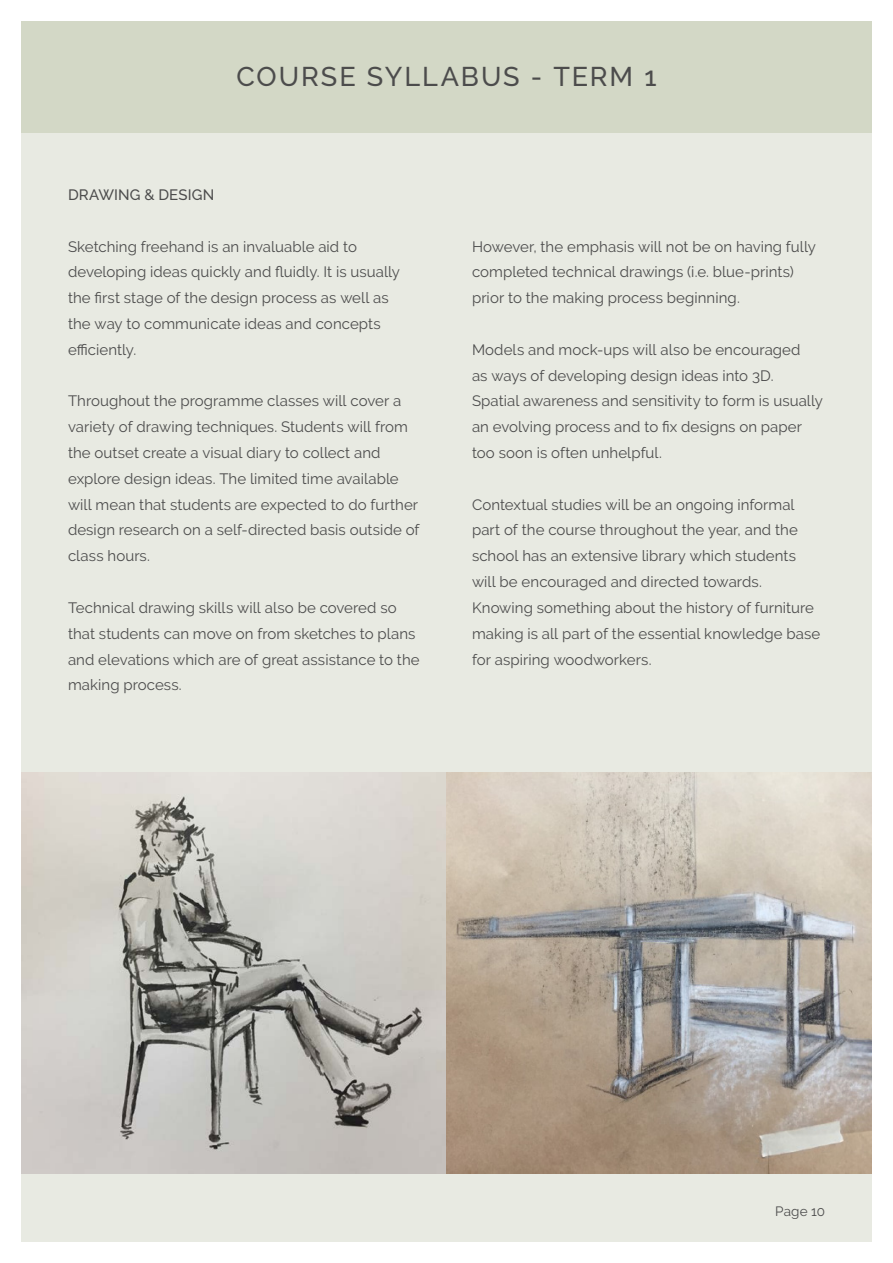
<style>
.page{position:relative;width:893px;height:1263px;background:#fff}
.page>*{position:absolute;margin:0;border:0;box-sizing:border-box;transform-origin:0 0}
.t1{font:500 27px "Raleway";letter-spacing:.07em;color:#4c4c4c}
.t2{font:15px/25.8px "Raleway";letter-spacing:.005em;color:#4c4c4c}
.t3{font:500 15px "Raleway";letter-spacing:.01em;color:#4c4c4c}
.t4{font:13.5px "Raleway";letter-spacing:.005em;color:#4c4c4c}
</style>
<div class="page">
<div style="left:21px;top:21px;width:851px;height:1221px;background:#e8eae2"></div>
<div style="left:21px;top:21px;width:851px;height:112px;background:#d3d8c6"></div>
<img style="left:21px;top:773px;width:425px;height:400px">
<svg style="left:446px;top:773px;width:426px;height:400px;background:#b4aa9e"></svg>
<p class="t1" style="left:236px;top:61px;width:421px">COURSE SYLLABUS - TERM 1</p>
<p class="t3" style="left:68px;top:186px;width:148px">DRAWING &amp; DESIGN</p>
<p class="t2" style="left:68px;top:233px;width:333px">Sketching freehand is an invaluable aid to developing ideas quickly and fluidly. It is usually the first stage of the design process as well as the way to communicate ideas and concepts efficiently.</p>
<p class="t2" style="left:68px;top:388px;width:353px">Throughout the programme classes will cover a variety of drawing techniques. Students will from the outset create a visual diary to collect and explore design ideas. The limited time available will mean that students are expected to do further design research on a self-directed basis outside of class hours.</p>
<p class="t2" style="left:68px;top:595px;width:353px">Technical drawing skills will also be covered so that students can move on from sketches to plans and elevations which are of great assistance to the making process.</p>
<p class="t2" style="left:472px;top:233px;width:345px">However, the emphasis will not be on having fully completed technical drawings (i.e. blue-prints) prior to the making process beginning.</p>
<p class="t2" style="left:472px;top:337px;width:352px">Models and mock-ups will also be encouraged<br>as ways of developing design ideas into 3D.<br>Spatial awareness and sensitivity to form is usually an evolving process and to fix designs on paper too soon is often unhelpful.</p>
<p class="t2" style="left:472px;top:491px;width:350px">Contextual studies will be an ongoing informal part of the course throughout the year, and the school has an extensive library which students will be encouraged and directed towards.<br>Knowing something about the history of furniture making is all part of the essential knowledge base for aspiring woodworkers.</p>
<p class="t4" style="left:775px;top:1204px;width:51px">Page 10</p>
</div>
